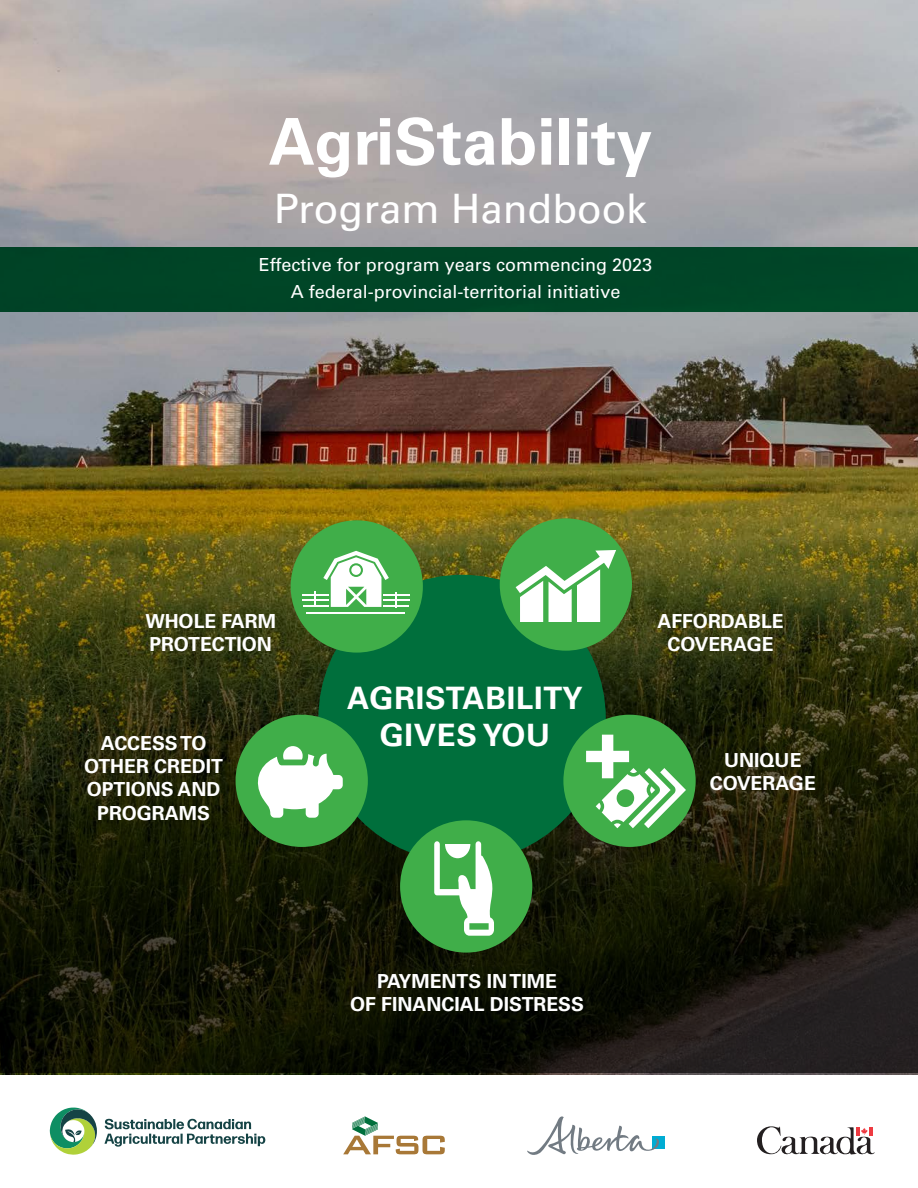
<style>
.page{position:relative;width:918px;height:1188px;background:#fff}
.page>*{position:absolute;margin:0;border:0;box-sizing:border-box;transform-origin:0 0}
.t1{font:700 64.5px "Univers";color:#fff}
.t2{font:40.5px "Univers";color:#fff}
.t3{font:700 30.9px/37px "Univers";letter-spacing:.025em;color:#fff;text-align:center}
.t4{font:700 19.35px/23.2px "Univers";color:#fff;text-align:center}
.t5{font:18px "Univers";color:#fff}
</style>
<div class="page">
<img style="left:0;top:0;width:918px;height:1075px">
<svg style="left:0;top:526px;width:918px;height:546px;background:#27280c"></svg>
<div style="left:652px;top:1136px;width:12px;height:13px;background:#00acd3"></div>
<svg style="left:527px;top:1116px;width:132px;height:39px"></svg>
<svg style="left:757px;top:1126px;width:118px;height:29px"></svg>
<svg style="left:343px;top:1116px;width:102px;height:38px"></svg>
<svg style="left:104px;top:1119px;width:161px;height:28px"></svg>
<svg style="left:50px;top:1108px;width:47px;height:47px"></svg>
<div style="left:318px;top:575px;width:288px;height:287px;background:#006f3c;border-radius:50%"></div>
<div style="left:291px;top:520px;width:132px;height:133px;background:#40ae49;border-radius:50%"></div>
<hr style="left:307px;top:612px;width:98px;height:1px;background:#fff">
<svg style="left:302px;top:551px;width:107px;height:57px"></svg>
<div style="left:236px;top:715px;width:132px;height:132px;background:#40ae49;border-radius:50%"></div>
<svg style="left:257px;top:746px;width:86px;height:72px"></svg>
<div style="left:563px;top:715px;width:133px;height:132px;background:#40ae49;border-radius:50%"></div>
<svg style="left:586px;top:735px;width:100px;height:93px"></svg>
<div style="left:500px;top:518px;width:132px;height:133px;background:#40ae49;border-radius:50%"></div>
<svg style="left:516px;top:550px;width:100px;height:72px"></svg>
<div style="left:400px;top:820px;width:132px;height:133px;background:#40ae49;border-radius:50%"></div>
<svg style="left:434px;top:841px;width:60px;height:95px"></svg>
<div style="left:0;top:247px;width:918px;height:64px;background:#004526"></div>
<p class="t1" style="left:269px;top:104px;width:385px">AgriStability</p>
<p class="t2" style="left:274px;top:185px;width:374px">Program Handbook</p>
<p class="t5" style="left:259px;top:254px;width:395px">Effective for program years commencing 2023</p>
<p class="t5" style="left:291px;top:281px;width:331px">A federal-provincial-territorial initiative</p>
<p class="t4" style="left:145px;top:609px;width:132px;text-align:left">WHOLE FARM<br>PROTECTION</p>
<p class="t4" style="left:658px;top:609px;width:128px">AFFORDABLE<br>COVERAGE</p>
<p class="t4" style="left:84px;top:732px;width:140px">ACCESS TO<br>OTHER CREDIT<br>OPTIONS AND<br>PROGRAMS</p>
<p class="t3" style="left:347px;top:680px;width:237px">AGRISTABILITY<br>GIVES YOU</p>
<p class="t4" style="left:350px;top:969px;width:235px">PAYMENTS IN TIME<br>OF FINANCIAL DISTRESS</p>
<p class="t4" style="left:710px;top:749px;width:108px">UNIQUE<br>COVERAGE</p>
</div>
